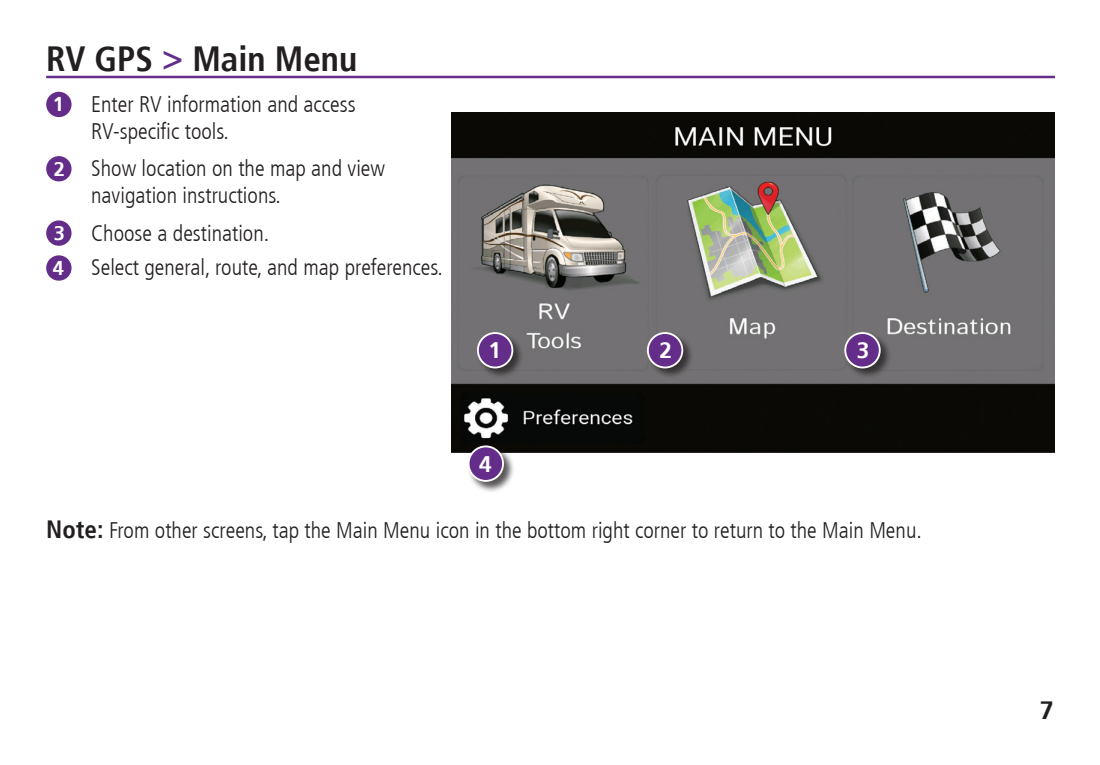
<style>
.page{position:relative;width:1100px;height:765px;background:#fff}
.page>*{position:absolute;margin:0;border:0;box-sizing:border-box;transform-origin:0 0}
.Headers{font:700 condensed 35px "Frutiger";color:#231f20}
.t1{font:700 25px "Frutiger";color:#231f20}
.Paragraph_1_Bullets{font:300 condensed 22.5px/27px "Frutiger";color:#231f20}
.Paragraph_1{font:300 condensed 22.5px "Frutiger";color:#231f20}
.t2{font:700 22.5px "Frutiger";color:#fff}
.t3{font:700 20px "Frutiger";color:#fff}
.s1{color:#642d89}
.s2{font-weight:700;font-size:25px}
</style>
<div class="page">
<hr style="left:46px;top:76px;width:1009px;height:2px;background:#642d89">
<div style="left:46px;top:92px;width:26px;height:25px;background:#642d89;border-radius:50%"></div>
<div style="left:46px;top:156px;width:26px;height:25px;background:#642d89;border-radius:50%"></div>
<div style="left:46px;top:220px;width:26px;height:26px;background:#642d89;border-radius:50%"></div>
<div style="left:46px;top:255px;width:26px;height:26px;background:#642d89;border-radius:50%"></div>
<img style="left:451px;top:113px;width:603px;height:339px">
<div style="left:477px;top:332px;width:47px;height:47px;background:#231f20;opacity:.75"></div>
<div style="left:478px;top:333px;width:34px;height:35px;background:#642d89;border-radius:50%"></div>
<div style="left:477px;top:332px;width:36px;height:36px;border:2px solid #fff;border-radius:50%"></div>
<div style="left:467px;top:445px;width:48px;height:48px;background:#231f20;opacity:.75"></div>
<div style="left:468px;top:446px;width:35px;height:35px;background:#642d89;border-radius:50%"></div>
<div style="left:467px;top:445px;width:37px;height:37px;border:2px solid #fff;border-radius:50%"></div>
<div style="left:646px;top:332px;width:48px;height:47px;background:#231f20;opacity:.75"></div>
<div style="left:648px;top:333px;width:34px;height:35px;background:#642d89;border-radius:50%"></div>
<div style="left:647px;top:332px;width:36px;height:36px;border:2px solid #fff;border-radius:50%"></div>
<div style="left:844px;top:332px;width:47px;height:47px;background:#231f20;opacity:.75"></div>
<div style="left:845px;top:333px;width:34px;height:35px;background:#642d89;border-radius:50%"></div>
<div style="left:844px;top:332px;width:36px;height:36px;border:2px solid #fff;border-radius:50%"></div>
<p class="Headers" style="left:46px;top:44px;width:313px">RV GPS <span class="s1">&gt;</span> Main Menu</p>
<p class="t3" style="left:53px;top:96px;width:13px">1</p>
<p class="Paragraph_1_Bullets" style="left:91px;top:93px;width:266px">Enter RV information and access<br>RV-specific tools.</p>
<p class="t3" style="left:54px;top:160px;width:13px">2</p>
<p class="Paragraph_1_Bullets" style="left:91px;top:157px;width:295px">Show location on the map and view navigation instructions.</p>
<p class="t3" style="left:54px;top:224px;width:13px">3</p>
<p class="Paragraph_1_Bullets" style="left:91px;top:221px;width:179px">Choose a destination.</p>
<p class="t3" style="left:53px;top:259px;width:13px">4</p>
<p class="Paragraph_1_Bullets" style="left:91px;top:256px;width:353px">Select general, route, and map preferences.</p>
<p class="t2" style="left:488px;top:340px;width:14px">1</p>
<p class="t2" style="left:479px;top:454px;width:14px">4</p>
<p class="t2" style="left:659px;top:340px;width:14px">2</p>
<p class="t2" style="left:857px;top:340px;width:14px">3</p>
<p class="Paragraph_1" style="left:46px;top:520px;width:877px"><span class="s2">Note:</span> From other screens, tap the Main Menu icon in the bottom right corner to return to the Main Menu.</p>
<p class="t1" style="left:1040px;top:699px;width:15px">7</p>
</div>
